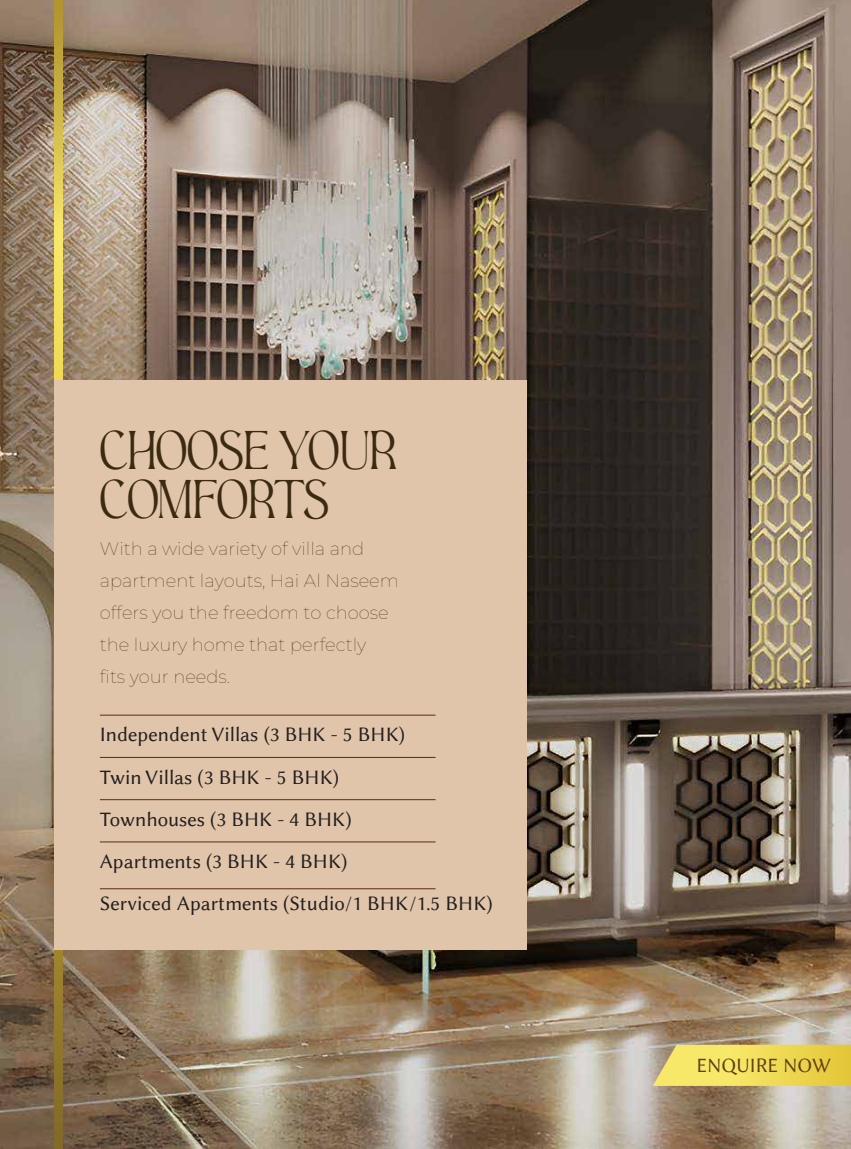
<style>
.page{position:relative;width:851px;height:1149px;background:#fff}
.page>*{position:absolute;margin:0;border:0;box-sizing:border-box;transform-origin:0 0}
.t1{font:47.7px/48.4px "Aesthetic";letter-spacing:-.01em;color:#3b2a12;scale:.95 1}
.t2{font:20.7px/42.2px "Lin Biolinum";color:#231f20}
.t3{font:20.55px "Lin Biolinum";color:#603f17}
.t4{font:100 18px/31.8px "Montserrat";color:#3b2a12}
</style>
<div class="page">
<img style="left:0;top:0;width:850px;height:1148px">
<svg style="left:54px;top:0;width:8px;height:1148px;background:#c3ac45"></svg>
<div style="left:54px;top:380px;width:472px;height:569px;background:#e0c5aa"></div>
<hr style="left:100px;top:714px;width:335px;height:1px;background:#582d12">
<hr style="left:100px;top:756px;width:335px;height:1px;background:#582d12">
<hr style="left:100px;top:799px;width:335px;height:1px;background:#582d12">
<hr style="left:100px;top:841px;width:335px;height:1px;background:#582d12">
<hr style="left:100px;top:888px;width:335px;height:1px;background:#582d12">
<svg style="left:652px;top:1044px;width:198px;height:41px;background:#ebd75e"></svg>
<h1 class="t1" style="left:100px;top:427px;width:314px">CHOOSE YOUR<br>COMFORTS</h1>
<p class="t4" style="left:100px;top:532px;width:301px">With a wide variety of villa and apartment layouts, Hai Al Naseem offers you the freedom to choose the luxury home that perfectly<br>fits your needs.</p>
<p class="t2" style="left:100px;top:713px;width:394px">Independent Villas (3 BHK - 5 BHK)<br>Twin Villas (3 BHK - 5 BHK)<br>Townhouses (3 BHK - 4 BHK)<br>Apartments (3 BHK - 4 BHK)<br>Serviced Apartments (Studio/1 BHK/1.5 BHK)</p>
<p class="t3" style="left:696px;top:1053px;width:136px">ENQUIRE NOW</p>
</div>
